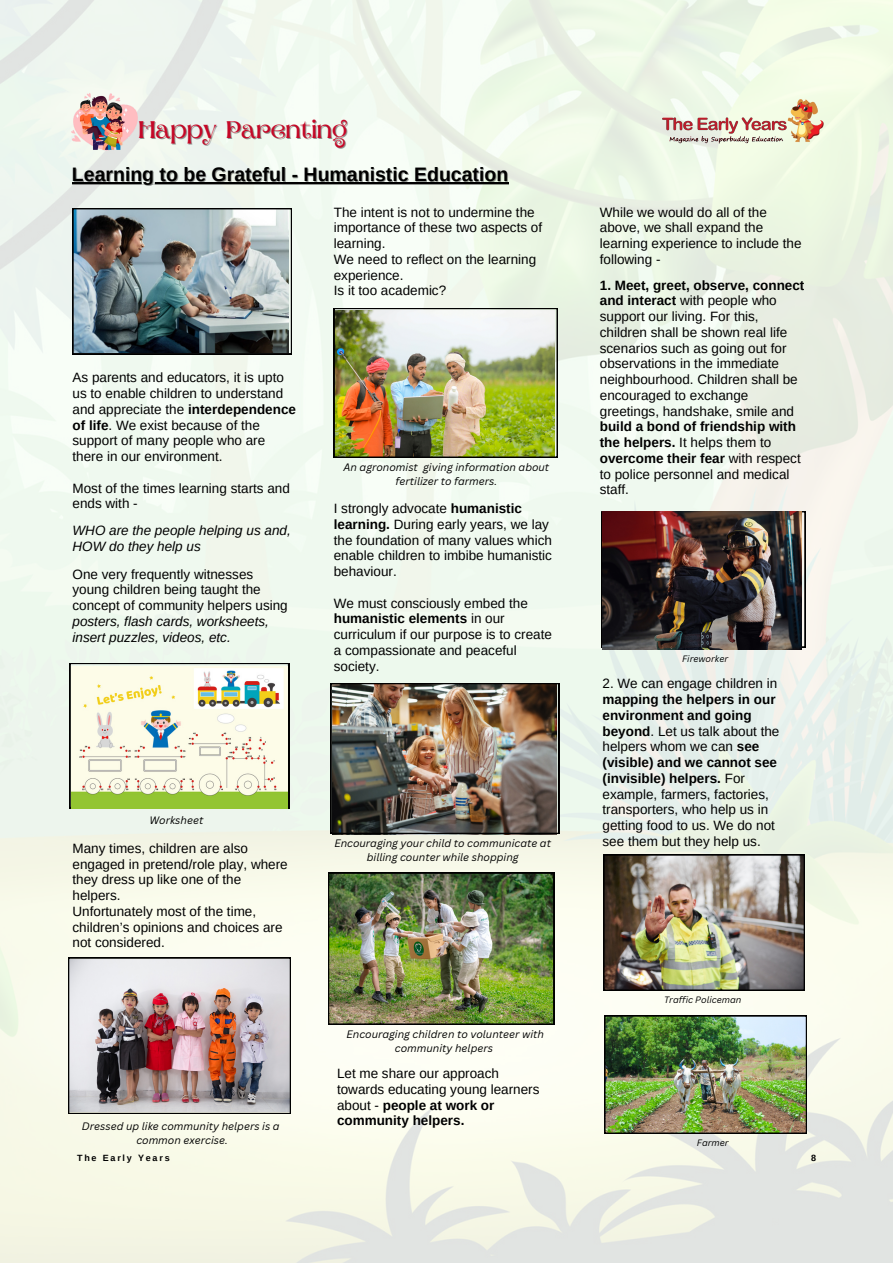
<style>
.page{position:relative;width:893px;height:1264px;background:#fff}
.page>*{position:absolute;margin:0;border:0;box-sizing:border-box;transform-origin:0 0}
.t1{font:24px "Aprila";color:#c60727}
.t2{font:700 19.5px "Arimo";color:#000}
.t3{font:13.5px/15.8px "Arimo";color:#000}
.t4{font:italic 13.5px "Arimo";color:#000}
.t5{font:italic 10.5px/14px "Canva Sans";color:#000;text-align:center}
.t6{font:italic 9px "Canva Sans";color:#000}
.t7{font:700 9px "Arimo";letter-spacing:.2em;color:#000}
.s1{font-weight:700}
.s2{font-style:italic}
</style>
<div class="page">
<img style="left:0;top:0;width:892px;height:1262px">
<img style="left:653px;top:90px;width:177px;height:61px">
<img style="left:69px;top:90px;width:70px;height:61px">
<img style="left:334px;top:308px;width:223px;height:149px">
<img style="left:331px;top:683px;width:228px;height:150px">
<img style="left:68px;top:957px;width:223px;height:156px">
<img style="left:73px;top:208px;width:219px;height:146px">
<img style="left:328px;top:872px;width:226px;height:152px">
<img style="left:604px;top:1015px;width:202px;height:118px">
<img style="left:603px;top:854px;width:201px;height:136px">
<svg style="left:601px;top:511px;width:204px;height:136px"></svg>
<img style="left:602px;top:511px;width:199px;height:138px">
<svg style="left:70px;top:663px;width:219px;height:145px"></svg>
<img style="left:72px;top:666px;width:216px;height:142px">
<hr style="left:73px;top:183px;width:436px;height:1px;background:#000">
<hr style="left:72px;top:182px;width:436px;height:1px;background:#000">
<p class="t1" style="left:138px;top:120px;width:210px">Happy Parenting</p>
<p class="t2" style="left:72px;top:163px;width:438px">Learning to be Grateful - Humanistic Education</p>
<p class="t3" style="left:73px;top:370px;width:225px">As parents and educators, it is upto us to enable children to understand and appreciate the <span class="s1">interdependence of life</span>. We exist because of the support of many people who are there in our environment.</p>
<p class="t3" style="left:73px;top:480px;width:219px">Most of the times learning starts and ends with -</p>
<p class="t4" style="left:73px;top:523px;width:220px">WHO are the people helping us and,</p>
<p class="t4" style="left:73px;top:538px;width:130px">HOW do they help us</p>
<p class="t3" style="left:73px;top:566px;width:217px">One very frequently witnesses young children being taught the concept of community helpers using <span class="s2">posters, flash cards, worksheets, insert puzzles, videos, etc.</span></p>
<p class="t3" style="left:334px;top:204px;width:210px">The intent is not to undermine the importance of these two aspects of learning.</p>
<p class="t3" style="left:334px;top:251px;width:204px">We need to reflect on the learning experience.</p>
<p class="t3" style="left:334px;top:283px;width:114px">Is it too academic?</p>
<p class="t5" style="left:343px;top:459px;width:207px">An agronomist giving information about fertilizer to farmers.</p>
<p class="t3" style="left:334px;top:500px;width:220px">I strongly advocate <span class="s1">humanistic learning.</span> During early years, we lay the foundation of many values which enable children to imbibe humanistic behaviour.</p>
<p class="t3" style="left:334px;top:595px;width:220px">We must consciously embed the <span class="s1">humanistic elements</span> in our curriculum if our purpose is to create a compassionate and peaceful society.</p>
<p class="t5" style="left:149px;top:812px;width:55px">Worksheet</p>
<p class="t3" style="left:73px;top:840px;width:217px">Many times, children are also engaged in pretend/role play, where they dress up like one of the helpers.</p>
<p class="t3" style="left:73px;top:903px;width:211px">Unfortunately most of the time, children’s opinions and choices are not considered.</p>
<p class="t5" style="left:82px;top:1119px;width:199px">Dressed up like community helpers is a common exercise.</p>
<p class="t5" style="left:334px;top:836px;width:218px">Encouraging your child to communicate at billing counter while shopping</p>
<p class="t5" style="left:346px;top:1026px;width:199px">Encouraging children to volunteer with community helpers</p>
<p class="t3" style="left:337px;top:1065px;width:204px">Let me share our approach towards educating young learners about - <span class="s1">people at work or community helpers.</span></p>
<p class="t3" style="left:599px;top:204px;width:203px">While we would do all of the above, we shall expand the learning experience to include the following -</p>
<p class="t3" style="left:599px;top:277px;width:206px"><span class="s1">1. Meet, greet, observe, connect and interact</span> with people who support our living. For this, children shall be shown real life scenarios such as going out for observations in the immediate neighbourhood. Children shall be encouraged to exchange greetings, handshake, smile and <span class="s1">build a bond of friendship with the helpers.</span> It helps them to <span class="s1">overcome their fear</span> with respect to police personnel and medical staff.</p>
<p class="t6" style="left:682px;top:652px;width:48px">Fireworker</p>
<p class="t3" style="left:602px;top:675px;width:178px">2. We can engage children in <span class="s1">mapping the helpers in our environment and going beyond</span>. Let us talk about the helpers whom we can <span class="s1">see (visible) and we cannot see (invisible) helpers.</span> For example, farmers, factories, transporters, who help us in getting food to us. We do not see them but they help us.</p>
<p class="t6" style="left:664px;top:993px;width:79px">Traffic Policeman</p>
<p class="t6" style="left:696px;top:1136px;width:33px">Farmer</p>
<p class="t7" style="left:77px;top:1152px;width:94px">The Early Years</p>
<p class="t7" style="left:811px;top:1152px;width:6px">8</p>
</div>
